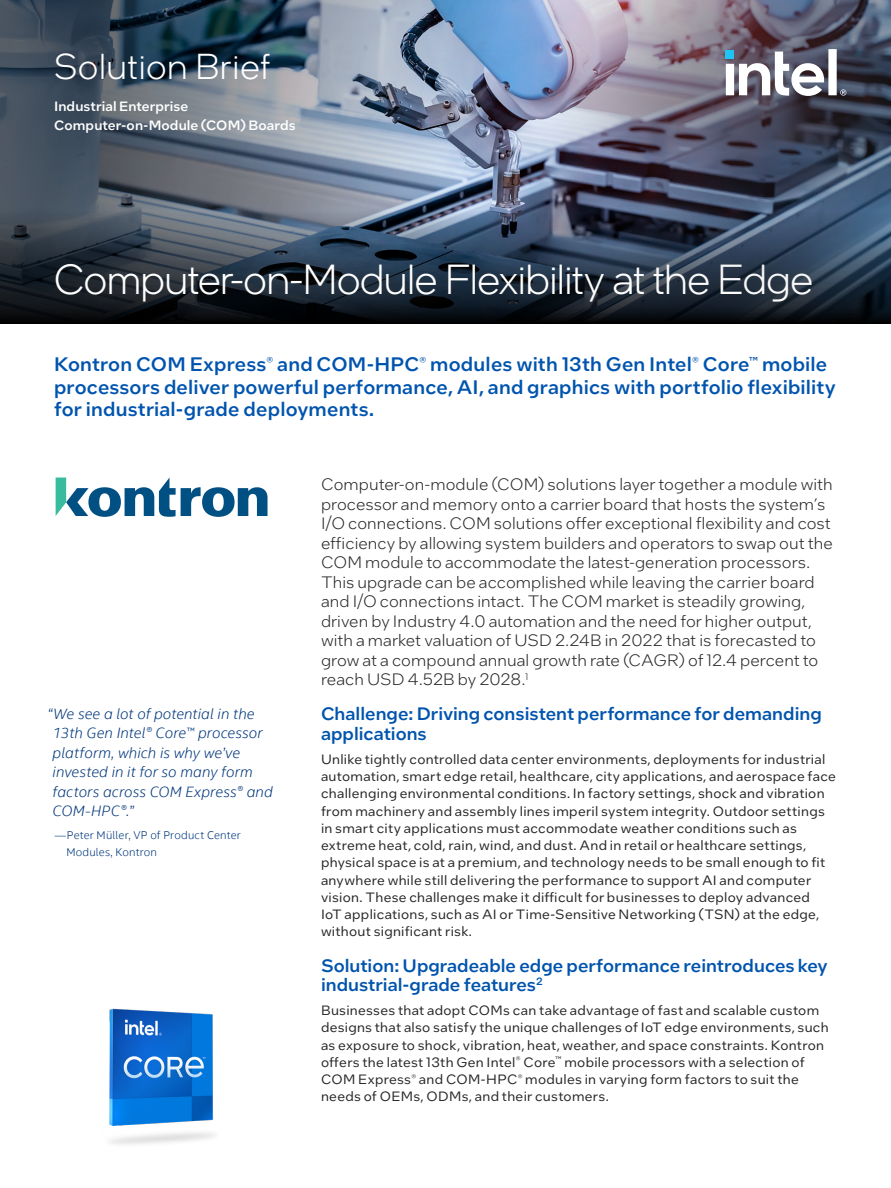
<style>
.page{position:relative;width:891px;height:1188px;background:#fff}
.page>*{position:absolute;margin:0;border:0;box-sizing:border-box;transform-origin:0 0}
.t1{font:300 42px "Intel One Display";letter-spacing:-.005em;color:#fff}
.t2{font:300 36px "Intel One Display";letter-spacing:.025em;color:#fff}
.t3{font:500 19.5px/22.5px "Intel One Text";letter-spacing:.01em;color:#0054ae}
.t4{font:500 18px/19.5px "Intel One Text";color:#0054ae}
.t5{font:300 16.5px/19.5px "Intel One Text";letter-spacing:.005em;color:#262626}
.t6{font:italic 300 15px/19.5px "Intel Clear";letter-spacing:.005em;color:#00377c}
.t7{font:13.5px/17.2px "Intel One Text";letter-spacing:.02em;color:#262626}
.t8{font:500 13.5px/18.8px "Intel One Text";letter-spacing:.01em;color:#fff}
.t9{font:300 11.25px/16.5px "Intel Clear";letter-spacing:.015em;color:#00377c}
</style>
<div class="page">
<svg style="left:0;top:0;width:499px;height:122px;background:#5c6e80"></svg>
<svg style="left:0;top:122px;width:499px;height:202px;background:#636f80"></svg>
<div style="left:34px;top:244px;width:799px;height:81px;background:#2e2f2f;opacity:.8"></div>
<img style="left:109px;top:1008px;width:106px;height:137px">
<div style="left:499px;top:0;width:392px;height:324px;background:#2e2f2f;opacity:.5"></div>
<svg style="left:726px;top:49px;width:120px;height:47px"></svg>
<svg style="left:56px;top:478px;width:212px;height:39px"></svg>
<h2 class="t2" style="left:54px;top:45px;width:217px">Solution Brief</h2>
<p class="t8" style="left:54px;top:97px;width:243px">Industrial Enterprise<br>Computer-on-Module (COM) Boards</p>
<h1 class="t1" style="left:54px;top:254px;width:761px">Computer-on-Module Flexibility at the Edge</h1>
<h3 class="t3" style="left:54px;top:352px;width:783px">Kontron COM Express<sup>®</sup> and COM-HPC<sup>®</sup> modules with 13th Gen Intel<sup>®</sup> Core<sup>™</sup> mobile processors deliver powerful performance, AI, and graphics with portfolio flexibility for industrial-grade deployments.</h3>
<p class="t6" style="left:53px;top:703px;width:222px;text-indent:-5px">“We see a lot of potential in the<br>13th Gen Intel® Core™ processor platform, which is why we’ve invested in it for so many form factors across COM Express® and<br>COM-HPC®.”</p>
<p class="t9" style="left:66px;top:827px;width:176px;text-indent:-11px">—Peter Müller, VP of Product Center<br>Modules, Kontron</p>
<p class="t5" style="left:321px;top:474px;width:513px">Computer-on-module (COM) solutions layer together a module with processor and memory onto a carrier board that hosts the system’s I/O connections. COM solutions offer exceptional flexibility and cost efficiency by allowing system builders and operators to swap out the COM module to accommodate the latest-generation processors.<br>This upgrade can be accomplished while leaving the carrier board and I/O connections intact. The COM market is steadily growing, driven by Industry 4.0 automation and the need for higher output, with a market valuation of USD 2.24B in 2022 that is forecasted to grow at a compound annual growth rate (CAGR) of 12.4 percent to reach USD 4.52B by 2028.<sup>1</sup></p>
<h3 class="t4" style="left:321px;top:704px;width:502px">Challenge: Driving consistent performance for demanding applications</h3>
<p class="t7" style="left:321px;top:750px;width:517px">Unlike tightly controlled data center environments, deployments for industrial automation, smart edge retail, healthcare, city applications, and aerospace face challenging environmental conditions. In factory settings, shock and vibration from machinery and assembly lines imperil system integrity. Outdoor settings in smart city applications must accommodate weather conditions such as extreme heat, cold, rain, wind, and dust. And in retail or healthcare settings, physical space is at a premium, and technology needs to be small enough to fit anywhere while still delivering the performance to support AI and computer vision. These challenges make it difficult for businesses to deploy advanced<br>IoT applications, such as AI or Time-Sensitive Networking (TSN) at the edge, without significant risk.</p>
<h3 class="t4" style="left:321px;top:955px;width:508px">Solution: Upgradeable edge performance reintroduces key industrial-grade features<sup>2</sup></h3>
<p class="t7" style="left:321px;top:1001px;width:509px">Businesses that adopt COMs can take advantage of fast and scalable custom designs that also satisfy the unique challenges of IoT edge environments, such as exposure to shock, vibration, heat, weather, and space constraints. Kontron offers the latest 13th Gen Intel<sup>®</sup> Core<sup>™</sup> mobile processors with a selection of COM Express<sup>®</sup> and COM-HPC<sup>®</sup> modules in varying form factors to suit the needs of OEMs, ODMs, and their customers.</p>
</div>
